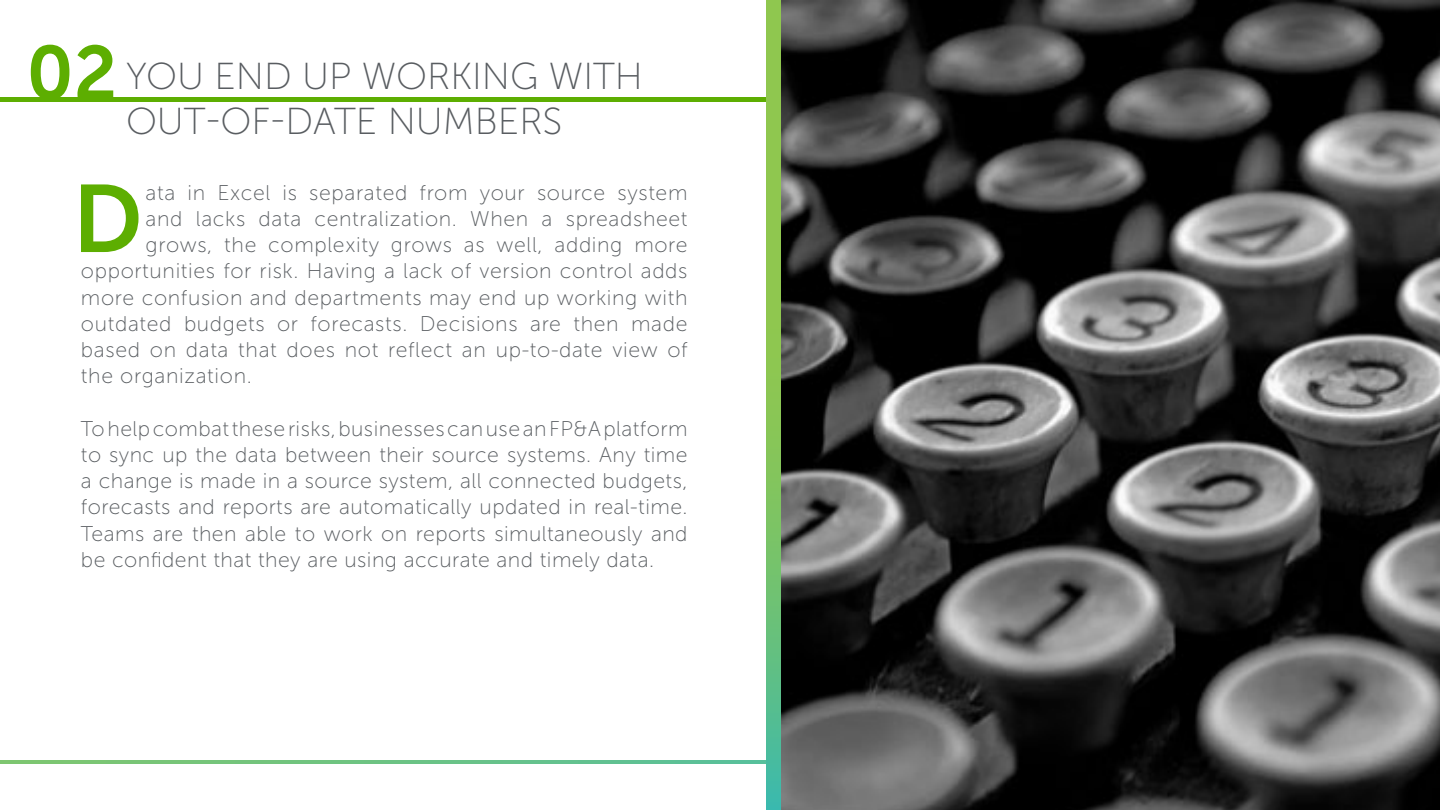
<style>
.page{position:relative;width:1440px;height:810px;background:#fff}
.page>*{position:absolute;margin:0;border:0;box-sizing:border-box;transform-origin:0 0}
.t1{font:95.25px "Museo Sans 700";color:#5dae01}
.t2{font:75px "Museo Sans 700";color:#5dae01}
.t3{font:37.5px/45px "Museo Sans 100";color:#595d61}
.t4{font:21.25px/26.2px "Museo Sans 100";letter-spacing:.03em;color:#595d61;text-align:justify}
</style>
<div class="page">
<hr style="left:0;top:98px;width:781px;height:4px;background:#5dae01">
<svg style="left:0;top:760px;width:767px;height:4px"></svg>
<svg style="left:767px;top:0;width:14px;height:810px"></svg>
<img style="left:781px;top:0;width:659px;height:810px">
<h2 class="t2" style="left:27px;top:31px;width:92px">02</h2>
<h3 class="t3" style="left:126px;top:54px;width:476px">You end up worki ng with out-of-date</h3>
<h3 class="t3" style="left:388px;top:99px;width:109px">number</h3>
<h3 class="t3" style="left:543px;top:99px;width:21px">s</h3>
<h1 class="t1" style="left:72px;top:166px;width:59px">D</h1>
<p class="t4" style="left:146px;top:179px;width:543px">ata in Excel is separated from your source system</p>
<p class="t4" style="left:146px;top:206px;width:543px">and lacks data centralization. When a spreadsheet</p>
<p class="t4" style="left:146px;top:232px;width:544px">grows, the complexity grows as well, adding more</p>
<p class="t4" style="left:81px;top:258px;width:608px">opportunities for risk. Having a lack of version control adds</p>
<p class="t4" style="left:81px;top:284px;width:608px">more confusion and departments may end up working with</p>
<p class="t4" style="left:81px;top:311px;width:608px">outdated budgets or forecasts. Decisions are then made</p>
<p class="t4" style="left:81px;top:337px;width:608px">based on data that does not reflect an up-to-date view of</p>
<p class="t4" style="left:81px;top:363px;width:172px">the organization.</p>
<p class="t4" style="left:81px;top:416px;width:608px">To help combat these risks, businesses can use an FP&amp;A platform to sync up the data between their source systems. Any time a change is made in a source system, all connected budgets, forecasts and reports are automatically updated in real-time.<br>Teams are then able to work on reports simultaneously and be confident that they are using accurate and timely data.</p>
</div>
